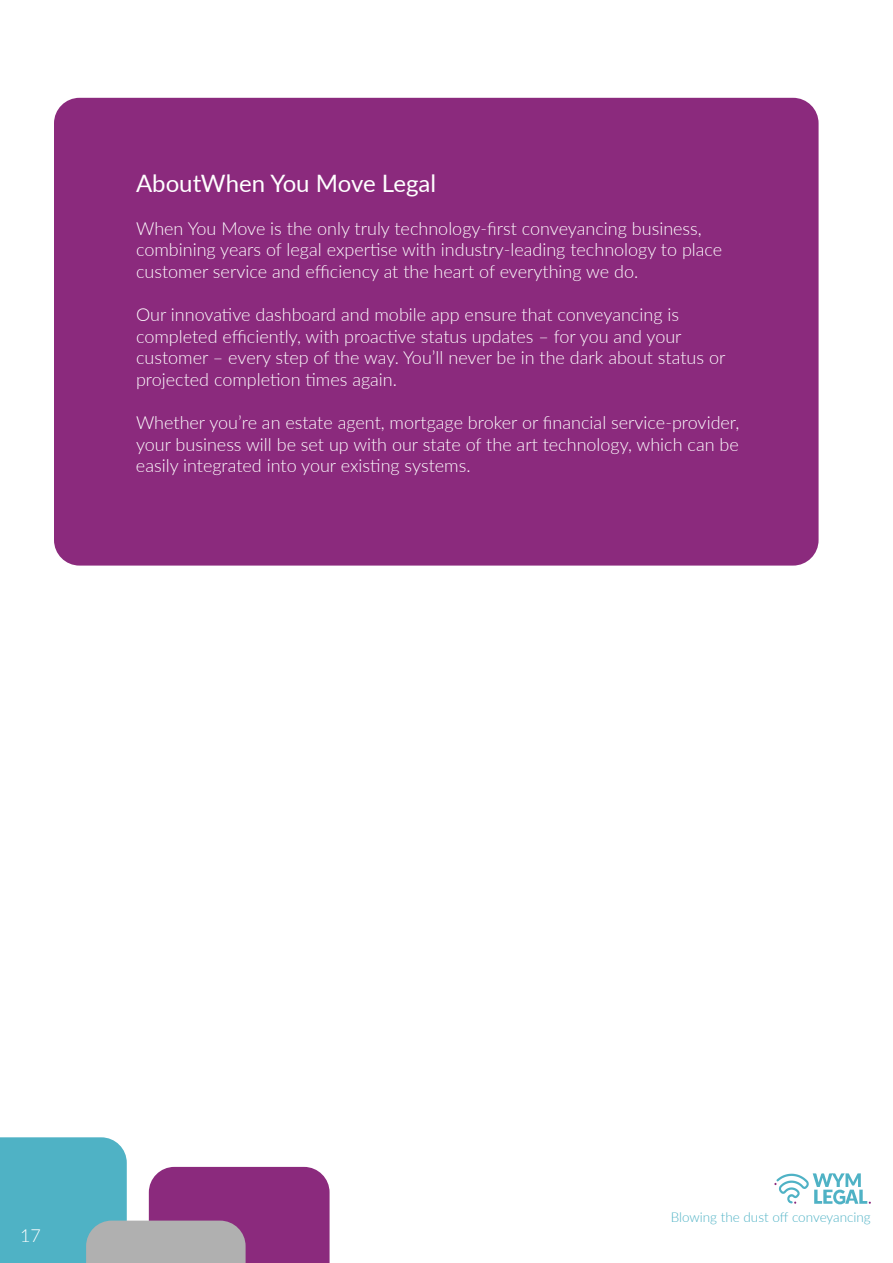
<style>
.page{position:relative;width:893px;height:1263px;background:#fff}
.page>*{position:absolute;margin:0;border:0;box-sizing:border-box;transform-origin:0 0}
.t1{font:24px "Lato";color:#fff}
.t2{font:300 18px/21.6px "Lato";color:#fff}
.t3{font:300 13.5px "Lato";color:#4fb2c5}
</style>
<div class="page">
<div style="left:54px;top:98px;width:765px;height:468px;background:#8b2a7d;border-radius:26px"></div>
<svg style="left:0;top:1137px;width:330px;height:126px"></svg>
<svg style="left:774px;top:1173px;width:97px;height:31px"></svg>
<h1 class="t1" style="left:136px;top:166px;width:301px">AboutWhen You Move Legal</h1>
<p class="t2" style="left:136px;top:217px;width:588px">When You Move is the only truly technology-first conveyancing business, combining years of legal expertise with industry-leading technology to place customer service and efficiency at the heart of everything we do.</p>
<p class="t2" style="left:136px;top:303px;width:591px">Our innovative dashboard and mobile app ensure that conveyancing is completed efficiently, with proactive status updates – for you and your customer – every step of the way. You’ll never be in the dark about status or projected completion times again.</p>
<p class="t2" style="left:136px;top:411px;width:605px;text-align:justify">Whether you’re an estate agent, mortgage broker or financial service-provider, your business will be set up with our state of the art technology, which can be easily integrated into your existing systems.</p>
<p class="t2" style="left:20px;top:1224px;width:22px">17</p>
<p class="t3" style="left:671px;top:1208px;width:202px">Blowing the dust off conveyancing</p>
</div>
